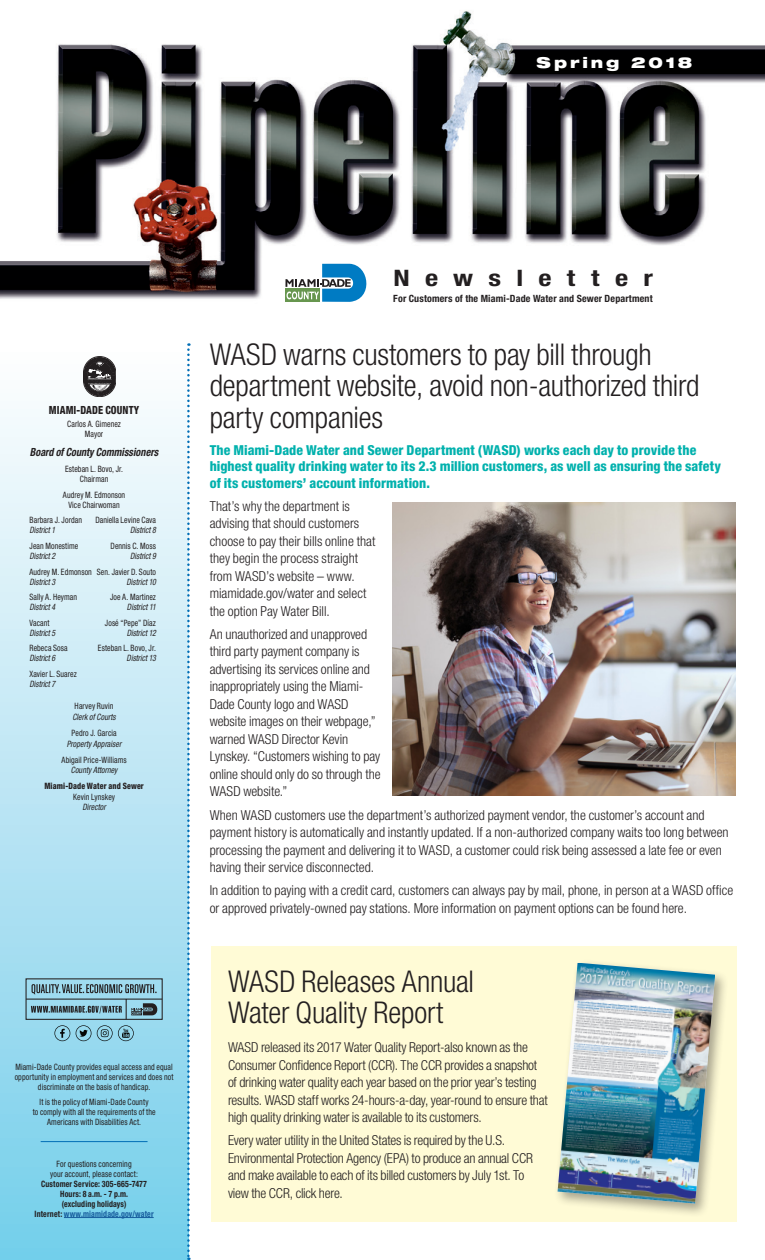
<style>
.page{position:relative;width:765px;height:1260px;background:#fff}
.page>*{position:absolute;margin:0;border:0;box-sizing:border-box;transform-origin:0 0}
.HEDS_BLK_THIN{font:300 condensed 30px/31.2px "Helvetica Neue LT Std";letter-spacing:-.005em;color:#231f20}
.t1{font:700 condensed 22.75px "Helvetica Neue LT Std";letter-spacing:.54em;color:#231f20;scale:1.25 1}
.t2{font:900 expanded 15px "Helvetica Neue LT Std";letter-spacing:.195em;color:#fff}
.BODY_SANS{font:300 condensed 13.75px/17.5px "Helvetica Neue LT Std";color:#231f20}
.NEW_INTRO{font:800 condensed 13.75px/16.2px "Helvetica Neue LT Std";letter-spacing:.005em;color:#00b1ad}
.BODY{font:italic 700 condensed 11.25px "Helvetica Neue LT Std";letter-spacing:.005em;color:#231f20;scale:.9 1}
.BODY-2{font:800 condensed 11.25px "Helvetica Neue LT Std";letter-spacing:.01em;color:#231f20;scale:.9 1}
.t3{font:700 condensed 10px "Helvetica Neue LT Std";letter-spacing:.015em;color:#231f20}
.BODY-3{font:condensed 8.75px/10px "Helvetica Neue LT Std";letter-spacing:.01em;color:#231f20;text-align:center;scale:.9 1}
.BODY-4{font:italic condensed 8.75px "Helvetica Neue LT Std";letter-spacing:.005em;color:#231f20;scale:.9 1}
.BODY-5{font:700 condensed 8.75px/10px "Helvetica Neue LT Std";letter-spacing:.02em;color:#231f20;text-align:center;scale:.9 1}
.BODY-6{font:700 condensed 8.75px "Helvetica Neue LT Std";letter-spacing:.015em;color:#175d9e;scale:.9 1}
.BODY-7{font:800 condensed 8.75px "Helvetica Neue LT Std";letter-spacing:.015em;color:#231f20;scale:.9 1}
.s1{font-style:italic}
.s2{color:#231f20}
</style>
<div class="page">
<div style="left:0;top:221px;width:188px;height:1039px;background:linear-gradient(to bottom,#fff,#75ceea)"></div>
<svg style="left:187px;top:343px;width:3px;height:917px"></svg>
<div style="left:211px;top:947px;width:526px;height:275px;background:#fffbd6"></div>
<img style="left:393px;top:502px;width:343px;height:294px">
<img style="left:0;top:11px;width:765px;height:298px">
<div style="left:285px;top:289px;width:35px;height:13px;background:#67964f"></div>
<svg style="left:286px;top:264px;width:83px;height:38px"></svg>
<div style="left:83px;top:356px;width:33px;height:41px;border:1px solid #231f20;border-radius:16px"></div>
<svg style="left:84px;top:357px;width:31px;height:39px"></svg>
<hr style="left:64px;top:1217px;width:90px;height:1px;background:#175d9e">
<hr style="left:41px;top:1141px;width:107px;height:1px;background:#006eb6">
<div style="left:26px;top:978px;width:137px;height:42px;border:1px solid #231f20"></div>
<svg style="left:32px;top:984px;width:125px;height:10px"></svg>
<hr style="left:26px;top:999px;width:136px;height:1px;background:#231f20">
<svg style="left:31px;top:1000px;width:128px;height:19px;background:#7dabbb"></svg>
<svg style="left:97px;top:1025px;width:37px;height:16px"></svg>
<svg style="left:76px;top:1025px;width:15px;height:16px"></svg>
<svg style="left:54px;top:1025px;width:16px;height:16px"></svg>
<div style="left:554px;top:959px;width:175px;height:259px;background:#231f20;opacity:.4"></div>
<img style="left:558px;top:963px;width:157px;height:241px">
<p class="t2" style="left:537px;top:53px;width:157px">Spring 2018</p>
<p class="BODY-2" style="left:49px;top:403px;width:102px">MIAMI-DADE COUNTY</p>
<p class="BODY-3" style="left:67px;top:419px;width:61px">Carlos A. Gimenez</p>
<p class="BODY-3" style="left:85px;top:429px;width:22px">Mayor</p>
<p class="BODY" style="left:30px;top:446px;width:144px">Board of County Commissioners</p>
<p class="BODY-3" style="left:65px;top:464px;width:66px">Esteban L. Bovo, Jr.<br>Chairman</p>
<p class="BODY-3" style="left:63px;top:490px;width:71px">Audrey M. Edmonson<br>Vice Chairwoman</p>
<p class="BODY-3" style="left:30px;top:515px;width:60px">Barbara J. Jordan</p>
<p class="BODY-3" style="left:95px;top:515px;width:69px">Daniella Levine Cava</p>
<p class="BODY-4" style="left:30px;top:525px;width:30px">District 1</p>
<p class="BODY-4" style="left:130px;top:525px;width:30px">District 8</p>
<p class="BODY-3" style="left:30px;top:541px;width:56px">Jean Monestime</p>
<p class="BODY-3" style="left:111px;top:541px;width:52px">Dennis C. Moss</p>
<p class="BODY-4" style="left:30px;top:551px;width:30px">District 2</p>
<p class="BODY-4" style="left:130px;top:551px;width:30px">District 9</p>
<p class="BODY-3" style="left:30px;top:566px;width:142px;text-align:left">Audrey M. Edmonson Sen. Javier D. Souto<br><span class="s1">District 3</span></p>
<p class="BODY-4" style="left:127px;top:576px;width:34px">District 10</p>
<p class="BODY-3" style="left:30px;top:592px;width:54px">Sally A. Heyman</p>
<p class="BODY-3" style="left:110px;top:592px;width:52px">Joe A. Martinez</p>
<p class="BODY-4" style="left:30px;top:602px;width:30px">District 4</p>
<p class="BODY-4" style="left:127px;top:602px;width:34px">District 11</p>
<p class="BODY-3" style="left:30px;top:618px;width:24px">Vacant</p>
<p class="BODY-3" style="left:105px;top:618px;width:58px">José “Pepe” Díaz</p>
<p class="BODY-4" style="left:30px;top:628px;width:30px">District 5</p>
<p class="BODY-4" style="left:127px;top:628px;width:34px">District 12</p>
<p class="BODY-3" style="left:30px;top:643px;width:44px">Rebeca Sosa</p>
<p class="BODY-3" style="left:98px;top:643px;width:66px">Esteban L. Bovo, Jr.</p>
<p class="BODY-4" style="left:30px;top:653px;width:30px">District 6</p>
<p class="BODY-4" style="left:127px;top:653px;width:34px">District 13</p>
<p class="BODY-3" style="left:30px;top:669px;width:54px;text-align:left">Xavier L. Suarez<br><span class="s1">District 7</span></p>
<p class="BODY-3" style="left:75px;top:701px;width:45px">Harvey Ruvin</p>
<p class="BODY-4" style="left:72px;top:712px;width:50px">Clerk of Courts</p>
<p class="BODY-3" style="left:72px;top:728px;width:52px">Pedro J. Garcia</p>
<p class="BODY-4" style="left:67px;top:738px;width:62px">Property Appraiser</p>
<p class="BODY-3" style="left:62px;top:755px;width:74px">Abigail Price-Williams</p>
<p class="BODY-4" style="left:71px;top:765px;width:53px">County Attorney</p>
<p class="BODY-7" style="left:44px;top:781px;width:112px">Miami-Dade Water and Sewer</p>
<p class="BODY-3" style="left:73px;top:791px;width:48px;line-height:10.5px">Kevin Lynskey<br><span class="s1">Director</span></p>
<p class="BODY-3" style="left:15px;top:1061px;width:178px">Miami-Dade County provides equal access and equal opportunity in employment and services and does not discriminate on the basis of handicap.</p>
<p class="BODY-3" style="left:33px;top:1097px;width:138px">It is the policy of Miami-Dade County<br>to comply with all the requirements of the<br>Americans with Disabilities Act.</p>
<p class="BODY-3" style="left:50px;top:1159px;width:99px">For questions concerning your account, please contact:</p>
<p class="BODY-5" style="left:41px;top:1178px;width:119px">Customer Service: 305-665-7477<br>Hours: 8 a.m. - 7 p.m.<br>(excluding holidays)</p>
<p class="BODY-6" style="left:35px;top:1208px;width:134px"><span class="s2">Internet:</span> www.miamidade.gov/water</p>
<p class="t1" style="left:393px;top:265px;width:209px">Newsletter</p>
<p class="t3" style="left:393px;top:293px;width:261px">For Customers of the Miami-Dade Water and Sewer Department</p>
<p class="HEDS_BLK_THIN" style="left:210px;top:339px;width:491px">WASD warns customers to pay bill through department website, avoid non-authorized third party companies</p>
<p class="NEW_INTRO" style="left:210px;top:442px;width:513px">The Miami-Dade Water and Sewer Department (WASD) works each day to provide the highest quality drinking water to its 2.3 million customers, as well as ensuring the safety of its customers’ account information.</p>
<p class="BODY_SANS" style="left:210px;top:497px;width:167px">That’s why the department is advising that should customers choose to pay their bills online that they begin the process straight from WASD’s website – www. miamidade.gov/water and select the option Pay Water Bill.</p>
<p class="BODY_SANS" style="left:210px;top:625px;width:172px">An unauthorized and unapproved third party payment company is advertising its services online and inappropriately using the Miami-<br>Dade County logo and WASD website images on their webpage,” warned WASD Director Kevin<br>Lynskey. “Customers wishing to pay online should only do so through the<br>WASD website.”</p>
<p class="BODY_SANS" style="left:210px;top:806px;width:520px">When WASD customers use the department’s authorized payment vendor, the customer’s account and payment history is automatically and instantly updated. If a non-authorized company waits too long between processing the payment and delivering it to WASD, a customer could risk being assessed a late fee or even having their service disconnected.</p>
<p class="BODY_SANS" style="left:210px;top:881px;width:525px">In addition to paying with a credit card, customers can always pay by mail, phone, in person at a WASD office or approved privately-owned pay stations. More information on payment options can be found here.</p>
<p class="HEDS_BLK_THIN" style="left:228px;top:966px;width:248px">WASD Releases Annual<br>Water Quality Report</p>
<p class="BODY_SANS" style="left:228px;top:1038px;width:321px">WASD released its 2017 Water Quality Report-also known as the Consumer Confidence Report (CCR). The CCR provides a snapshot of drinking water quality each year based on the prior year’s testing results. WASD staff works 24-hours-a-day, year-round to ensure that high quality drinking water is available to its customers.</p>
<p class="BODY_SANS" style="left:228px;top:1132px;width:307px">Every water utility in the United States is required by the U.S.<br>Environmental Protection Agency (EPA) to produce an annual CCR and make available to each of its billed customers by July 1st. To view the CCR, click here.</p>
</div>
